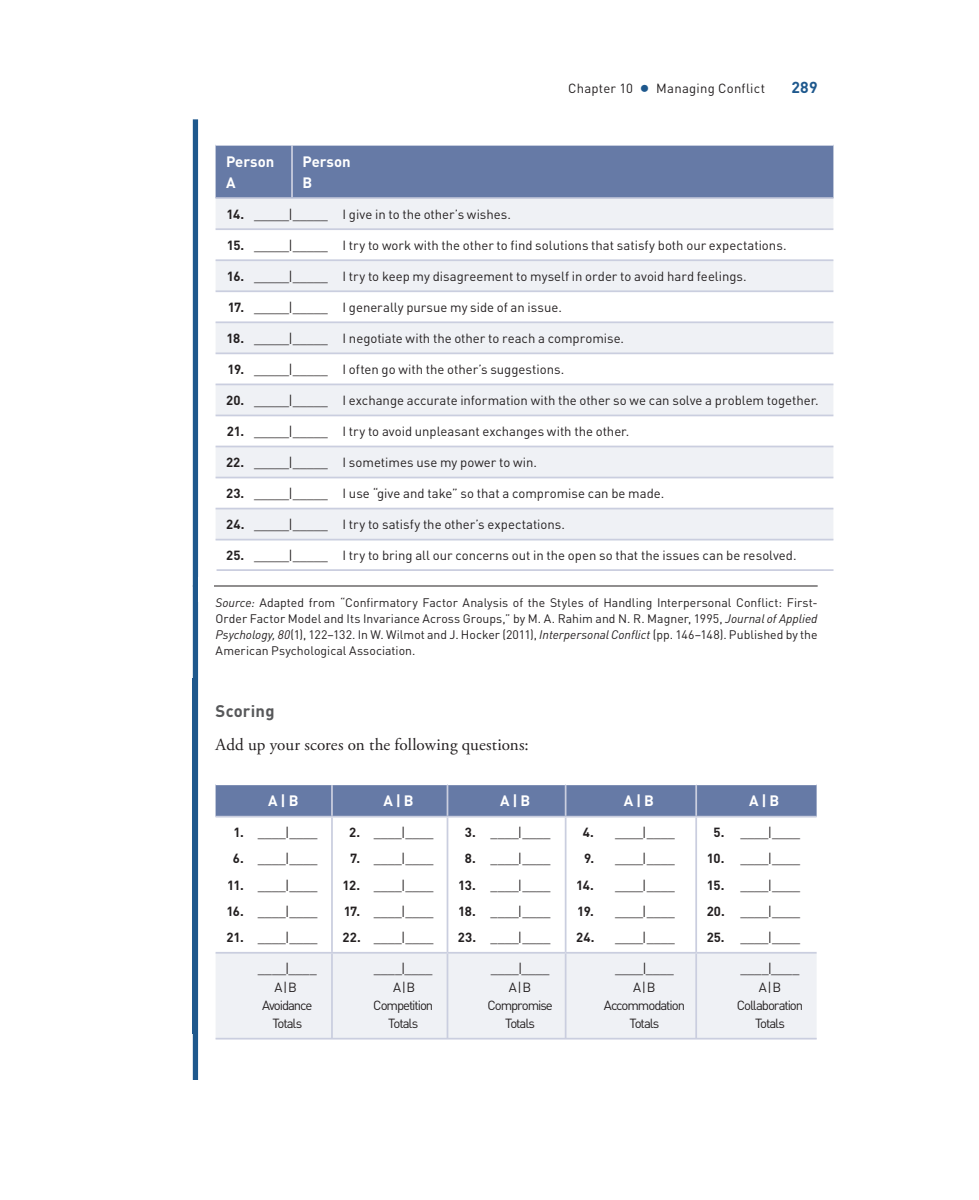
<style>
.page{position:relative;width:979px;height:1200px;background:#fff}
.page>*{position:absolute;margin:0;border:0;box-sizing:border-box;transform-origin:0 0}
.t1{font:17.15px "Adobe Garamond Pro";letter-spacing:.005em;color:#231f20}
.t2{font:700 16.62px "DIN Pro";letter-spacing:.01em;color:#57585a}
.t3{font:700 15.75px "DIN Pro";color:#1e588d}
.t4{font:700 14.88px/21px "DIN Pro";letter-spacing:-.005em;color:#fff}
.t5{font:13.12px/26.2px "DIN Pro";color:#231f20}
.t6{font:13.12px/18.4px "DIN Pro";letter-spacing:-.08em;color:#231f20;text-align:center}
.t7{font:13.12px "DIN Pro";letter-spacing:.02em;color:#231f20}
.t8{font:700 13.12px "DIN Pro";color:#231f20}
.t9{font:12.25px/15.8px "DIN Pro";letter-spacing:.005em;color:#231f20;text-align:justify}
.s1{font-family:"STIX General";font-size:18.38px;color:#1e588d}
.s2{font-weight:700}
.s3{font-style:italic}
</style>
<div class="page">
<hr style="left:193px;top:585px;width:625px;height:1px;background:#231f20">
<div style="left:216px;top:146px;width:617px;height:51px;background:#667aa6"></div>
<div style="left:216px;top:199px;width:617px;height:29px;background:#eff1f5"></div>
<svg style="left:216px;top:261px;width:617px;height:309px;fill:#eff1f5"></svg>
<hr style="left:291px;top:146px;width:2px;height:51px;background:#cacedf">
<hr style="left:216px;top:228px;width:76px;height:2px;background:#cacedf">
<hr style="left:292px;top:228px;width:541px;height:2px;background:#cacedf">
<hr style="left:216px;top:259px;width:76px;height:2px;background:#cacedf">
<hr style="left:292px;top:259px;width:541px;height:2px;background:#cacedf">
<hr style="left:216px;top:290px;width:76px;height:2px;background:#cacedf">
<hr style="left:292px;top:290px;width:541px;height:2px;background:#cacedf">
<hr style="left:216px;top:321px;width:76px;height:2px;background:#cacedf">
<hr style="left:292px;top:321px;width:541px;height:2px;background:#cacedf">
<hr style="left:216px;top:352px;width:76px;height:2px;background:#cacedf">
<hr style="left:292px;top:352px;width:541px;height:2px;background:#cacedf">
<hr style="left:216px;top:383px;width:76px;height:2px;background:#cacedf">
<hr style="left:292px;top:383px;width:541px;height:2px;background:#cacedf">
<hr style="left:216px;top:414px;width:76px;height:2px;background:#cacedf">
<hr style="left:292px;top:414px;width:541px;height:2px;background:#cacedf">
<hr style="left:216px;top:445px;width:76px;height:2px;background:#cacedf">
<hr style="left:292px;top:445px;width:541px;height:2px;background:#cacedf">
<hr style="left:216px;top:476px;width:76px;height:2px;background:#cacedf">
<hr style="left:292px;top:476px;width:541px;height:2px;background:#cacedf">
<hr style="left:216px;top:507px;width:76px;height:2px;background:#cacedf">
<hr style="left:292px;top:507px;width:541px;height:2px;background:#cacedf">
<hr style="left:216px;top:538px;width:76px;height:2px;background:#cacedf">
<hr style="left:292px;top:538px;width:541px;height:2px;background:#cacedf">
<hr style="left:216px;top:197px;width:76px;height:2px;background:#cacedf">
<hr style="left:292px;top:197px;width:541px;height:2px;background:#cacedf">
<div style="left:216px;top:785px;width:601px;height:30px;background:#667aa6"></div>
<svg style="left:216px;top:817px;width:601px;height:134px"></svg>
<div style="left:216px;top:953px;width:601px;height:84px;background:#eff1f5"></div>
<hr style="left:331px;top:785px;width:2px;height:30px;background:#cacedf">
<hr style="left:447px;top:785px;width:1px;height:30px;background:#cacedf">
<hr style="left:565px;top:785px;width:1px;height:30px;background:#cacedf">
<hr style="left:695px;top:785px;width:2px;height:30px;background:#cacedf">
<hr style="left:331px;top:817px;width:2px;height:134px;background:#cacedf">
<hr style="left:447px;top:817px;width:1px;height:134px;background:#cacedf">
<hr style="left:565px;top:817px;width:1px;height:134px;background:#cacedf">
<hr style="left:695px;top:817px;width:2px;height:134px;background:#cacedf">
<hr style="left:216px;top:951px;width:116px;height:2px;background:#cacedf">
<hr style="left:332px;top:951px;width:115px;height:2px;background:#cacedf">
<hr style="left:331px;top:953px;width:2px;height:85px;background:#cacedf">
<hr style="left:447px;top:951px;width:119px;height:2px;background:#cacedf">
<hr style="left:447px;top:953px;width:1px;height:85px;background:#cacedf">
<hr style="left:566px;top:951px;width:130px;height:2px;background:#cacedf">
<hr style="left:565px;top:953px;width:1px;height:85px;background:#cacedf">
<hr style="left:696px;top:951px;width:121px;height:2px;background:#cacedf">
<hr style="left:695px;top:953px;width:2px;height:85px;background:#cacedf">
<hr style="left:216px;top:815px;width:116px;height:2px;background:#cacedf">
<hr style="left:332px;top:815px;width:115px;height:2px;background:#cacedf">
<hr style="left:447px;top:815px;width:119px;height:2px;background:#cacedf">
<hr style="left:566px;top:815px;width:130px;height:2px;background:#cacedf">
<hr style="left:696px;top:815px;width:121px;height:2px;background:#cacedf">
<div style="left:193px;top:119px;width:5px;height:961px;background:#1e588d"></div>
<hr style="left:216px;top:1037px;width:601px;height:2px;background:#cacedf">
<div style="left:198px;top:577px;width:16px;height:24px;background:#fff"></div>
<hr style="left:217px;top:569px;width:616px;height:2px;background:#cacedf">
<p class="t7" style="left:568px;top:78px;width:198px">Chapter 10 <span class="s1">•</span> Managing Conflict</p>
<p class="t3" style="left:791px;top:74px;width:28px">289</p>
<p class="t4" style="left:226px;top:149px;width:50px">Person<br>A</p>
<p class="t4" style="left:302px;top:149px;width:50px">Person<br>B</p>
<p class="t5" style="left:226px;top:199px;width:286px"><span class="s2">14.</span> _____|_____ I give in to the other’s wishes.</p>
<p class="t5" style="left:227px;top:230px;width:561px"><span class="s2">15.</span> _____|_____ I try to work with the other to find solutions that satisfy both our expectations.</p>
<p class="t5" style="left:227px;top:261px;width:521px"><span class="s2">16.</span> _____|_____ I try to keep my disagreement to myself in order to avoid hard feelings.</p>
<p class="t5" style="left:228px;top:292px;width:336px"><span class="s2">17.</span> _____|_____ I generally pursue my side of an issue.</p>
<p class="t5" style="left:227px;top:324px;width:399px"><span class="s2">18.</span> _____|_____ I negotiate with the other to reach a compromise.</p>
<p class="t5" style="left:228px;top:355px;width:338px"><span class="s2">19.</span> _____|_____ I often go with the other’s suggestions.</p>
<p class="t5" style="left:226px;top:386px;width:594px"><span class="s2">20.</span> _____|_____ I exchange accurate information with the other so we can solve a problem together.</p>
<p class="t5" style="left:227px;top:417px;width:404px"><span class="s2">21.</span> _____|_____ I try to avoid unpleasant exchanges with the other.</p>
<p class="t5" style="left:226px;top:448px;width:312px"><span class="s2">22.</span> _____|_____ I sometimes use my power to win.</p>
<p class="t5" style="left:226px;top:479px;width:440px"><span class="s2">23.</span> _____|_____ I use “give and take” so that a compromise can be made.</p>
<p class="t5" style="left:226px;top:510px;width:341px"><span class="s2">24.</span> _____|_____ I try to satisfy the other’s expectations.</p>
<p class="t5" style="left:226px;top:541px;width:572px"><span class="s2">25.</span> _____|_____ I try to bring all our concerns out in the open so that the issues can be resolved.</p>
<p class="t9" style="left:216px;top:594px;width:604px"><span class="s3">Source :</span> Adapted from “Confirmatory Factor Analysis of the Styles of Handling Interpersonal Conflict: First-Order Factor Model and Its Invariance Across Groups,” by M. A. Rahim and N. R. Magner, 1995, <span class="s3">Journal of Applied Psychology, 80</span> (1), 122–132. In W. Wilmot and J. Hocker (2011), <span class="s3">Interpersonal Conflict</span> (pp. 146–148). Published by the American Psychological Association.</p>
<p class="t2" style="left:216px;top:697px;width:61px">Scoring</p>
<h1 class="t1" style="left:216px;top:734px;width:315px">Add up your scores on the following questions:</h1>
<p class="t4" style="left:268px;top:788px;width:32px">A | B</p>
<p class="t4" style="left:383px;top:788px;width:32px">A | B</p>
<p class="t4" style="left:500px;top:788px;width:32px">A | B</p>
<p class="t4" style="left:624px;top:788px;width:32px">A | B</p>
<p class="t4" style="left:749px;top:788px;width:32px">A | B</p>
<p class="t5" style="left:233px;top:818px;width:86px"><span class="s2">1.</span> ____|____</p>
<p class="t5" style="left:233px;top:844px;width:86px"><span class="s2">6.</span> ____|____</p>
<p class="t5" style="left:227px;top:870px;width:92px"><span class="s2">11.</span> ____|____</p>
<p class="t5" style="left:226px;top:896px;width:93px"><span class="s2">16.</span> ____|____</p>
<p class="t5" style="left:226px;top:923px;width:93px"><span class="s2">21.</span> ____|____</p>
<p class="t5" style="left:349px;top:818px;width:86px"><span class="s2">2.</span> ____|____</p>
<p class="t5" style="left:350px;top:844px;width:85px"><span class="s2">7.</span> ____|____</p>
<p class="t5" style="left:343px;top:870px;width:92px"><span class="s2">12.</span> ____|____</p>
<p class="t5" style="left:344px;top:896px;width:91px"><span class="s2">17.</span> ____|____</p>
<p class="t5" style="left:342px;top:923px;width:93px"><span class="s2">22.</span> ____|____</p>
<p class="t5" style="left:465px;top:818px;width:87px"><span class="s2">3.</span> ____|____</p>
<p class="t5" style="left:465px;top:844px;width:87px"><span class="s2">8.</span> ____|____</p>
<p class="t5" style="left:458px;top:870px;width:94px"><span class="s2">13.</span> ____|____</p>
<p class="t5" style="left:458px;top:896px;width:94px"><span class="s2">18.</span> ____|____</p>
<p class="t5" style="left:458px;top:923px;width:94px"><span class="s2">23.</span> ____|____</p>
<p class="t5" style="left:583px;top:818px;width:94px"><span class="s2">4.</span> ____|____</p>
<p class="t5" style="left:576px;top:844px;width:100px;text-indent:8px"><span class="s2">9.</span> ____|____<br><span class="s2">14.</span></p>
<p class="t5" style="left:713px;top:818px;width:88px"><span class="s2">5.</span> ____|____</p>
<p class="t5" style="left:707px;top:844px;width:95px"><span class="s2">10.</span> ____|____</p>
<p class="t5" style="left:707px;top:870px;width:95px"><span class="s2">15.</span> ____|____</p>
<p class="t5" style="left:707px;top:896px;width:95px"><span class="s2">20.</span> ____|____</p>
<p class="t5" style="left:707px;top:923px;width:95px"><span class="s2">25.</span> ____|____</p>
<p class="t5" style="left:615px;top:870px;width:61px">____|____</p>
<p class="t8" style="left:577px;top:900px;width:18px">19.</p>
<p class="t5" style="left:615px;top:896px;width:61px">____|____</p>
<p class="t8" style="left:576px;top:926px;width:20px">24.</p>
<p class="t5" style="left:615px;top:923px;width:61px">____|____</p>
<p class="t6" style="left:258px;top:958px;width:60px">____|____<br>A | B<br>Avoidance<br>Totals</p>
<p class="t6" style="left:373px;top:958px;width:62px">____|____<br>A | B<br>Competition<br>Totals</p>
<p class="t6" style="left:487px;top:958px;width:67px">____|____<br>A | B<br>Compromise<br>Totals</p>
<p class="t6" style="left:604px;top:958px;width:83px">____|____<br>A | B<br>Accommodation<br>Totals</p>
<p class="t6" style="left:737px;top:958px;width:68px">____|____<br>A | B<br>Collaboration<br>Totals</p>
</div>
